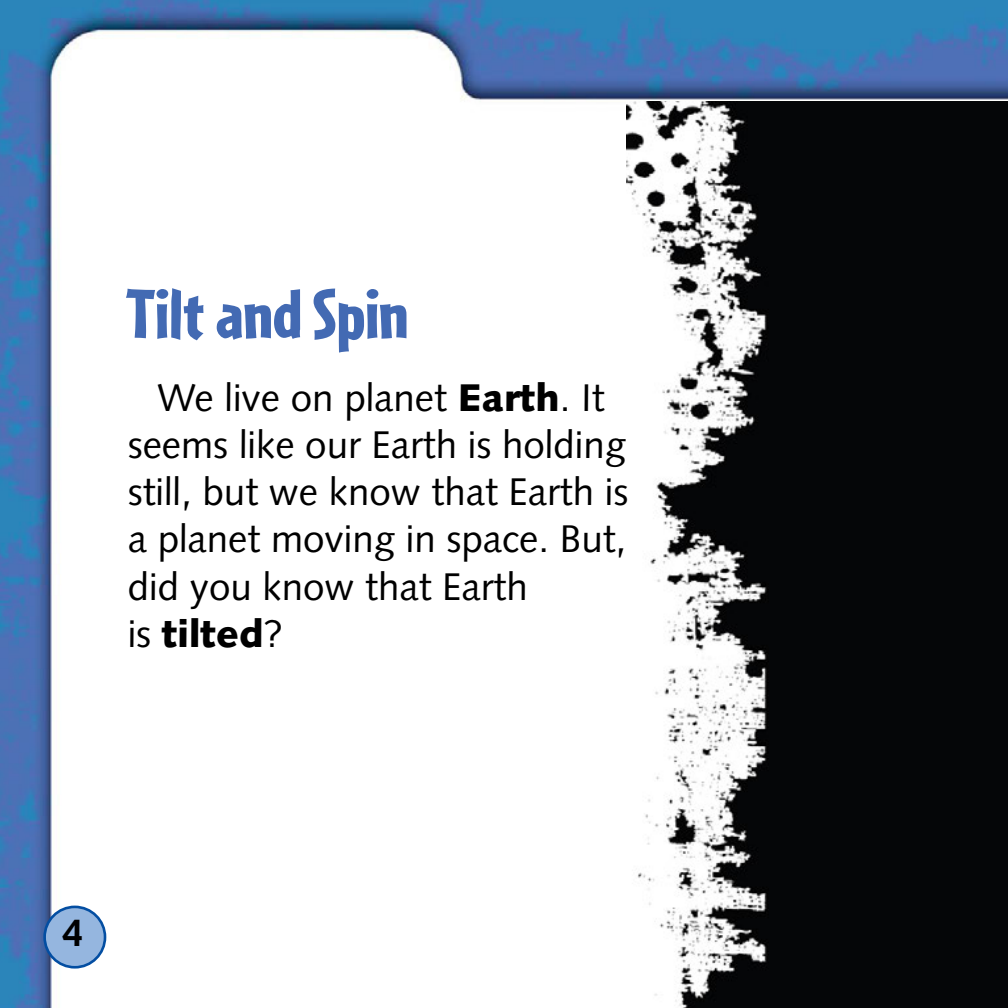
<style>
.page{position:relative;width:1008px;height:1008px;background:#fff}
.page>*{position:absolute;margin:0;border:0;box-sizing:border-box;transform-origin:0 0}
.t1{font:900 73.5px "Cafeteria";color:#436ab3}
.t2{font:38.5px/47.2px "Syntax";color:#000}
.t3{font:900 38.5px "Syntax";color:#000}
.t4{font:700 38.5px "Syntax";color:#000}
.s1{font-weight:900}
.s2{font-weight:400}
</style>
<div class="page">
<img style="left:0;top:0;width:1008px;height:1008px">
<div style="left:45px;top:907px;width:60px;height:60px;background:#95b6df;border-radius:50%"></div>
<div style="left:43px;top:906px;width:63px;height:63px;border:3px solid #034ea2;border-radius:50%"></div>
<img style="left:626px;top:101px;width:382px;height:907px">
<p class="t1" style="left:126px;top:272px;width:284px">Tilt and Spin</p>
<p class="t2" style="left:128px;top:374px;width:502px;text-indent:30px">We live on planet <span class="s1">Earth</span>. It seems like our Earth is holding still, but we know that Earth is a planet moving in space. But, did you know that Earth</p>
<p class="t3" style="left:128px;top:611px;width:157px"><span class="s2">is</span> tilted<span class="s2">?</span></p>
<p class="t4" style="left:62px;top:911px;width:23px">4</p>
</div>
